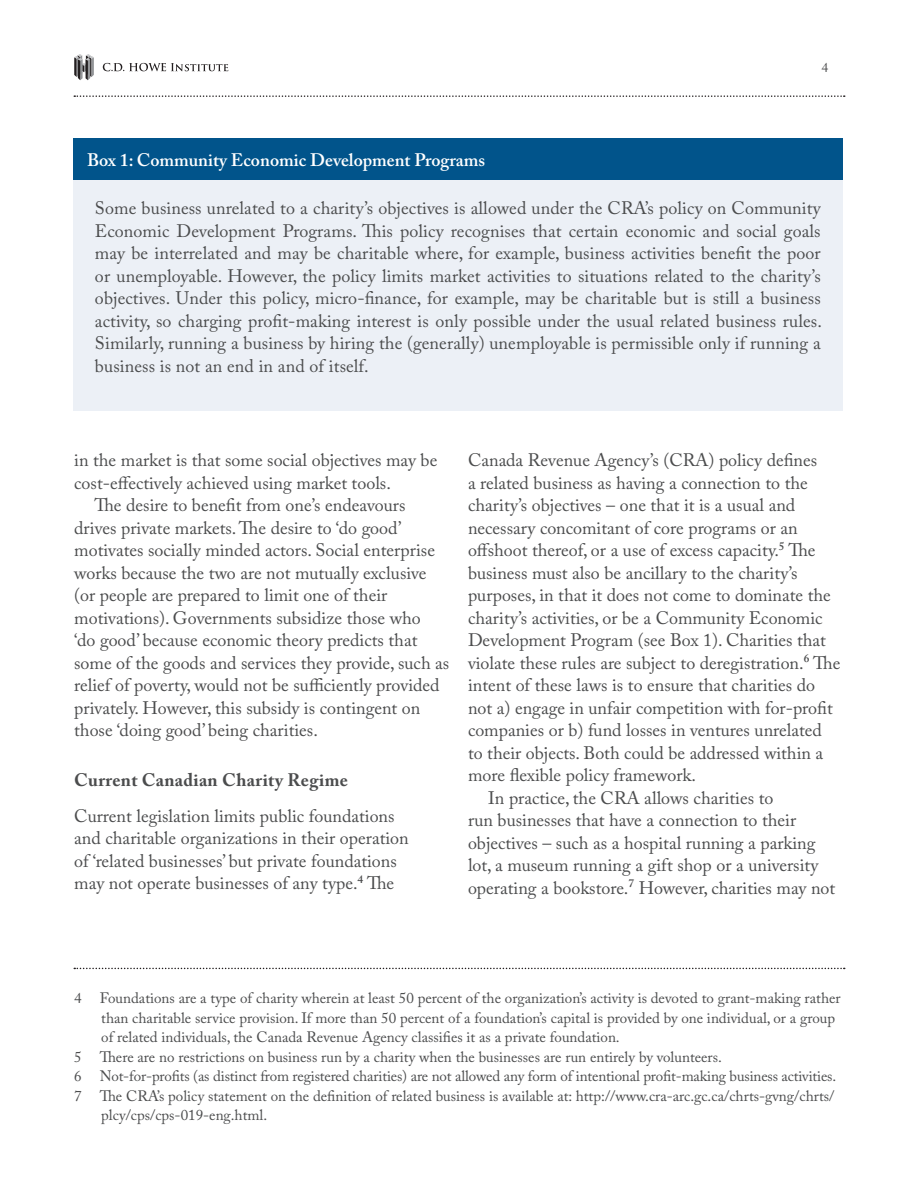
<style>
.page{position:relative;width:918px;height:1188px;background:#fff}
.page>*{position:absolute;margin:0;border:0;box-sizing:border-box;transform-origin:0 0}
.Body_Copy{font:18px/22.5px "Adobe Caslon Pro";color:#4b4c4d}
.Table_Header{font:600 18px "Adobe Caslon Pro";color:#fff}
.Level_Two_Head{font:700 18px "Adobe Caslon Pro";letter-spacing:.02em;color:#4b4c4d}
.foot_note_2{font:15px/19.5px "Adobe Caslon Pro";color:#4b4c4d}
.t1{font:13.5px "Adobe Caslon Pro";color:#4b4c4d}
</style>
<div class="page">
<svg style="left:74px;top:95px;width:771px;height:2px"></svg>
<svg style="left:74px;top:54px;width:20px;height:26px"></svg>
<svg style="left:103px;top:63px;width:125px;height:8px"></svg>
<svg style="left:74px;top:968px;width:771px;height:1px"></svg>
<div style="left:74px;top:138px;width:769px;height:42px;background:#01548b"></div>
<div style="left:74px;top:180px;width:769px;height:231px;background:#ecf0f6"></div>
<p class="t1" style="left:821px;top:59px;width:8px">4</p>
<p class="Table_Header" style="left:87px;top:149px;width:400px">Box 1: Community Economic Development Programs</p>
<p class="Body_Copy" style="left:95px;top:197px;width:728px;text-align:justify">Some business unrelated to a charity’s objectives is allowed under the CRA’s policy on Community Economic Development Programs. This policy recognises that certain economic and social goals may be interrelated and may be charitable where, for example, business activities benefit the poor or unemployable. However, the policy limits market activities to situations related to the charity’s objectives. Under this policy, micro-finance, for example, may be charitable but is still a business activity, so charging profit-making interest is only possible under the usual related business rules.<br>Similarly, running a business by hiring the (generally) unemployable is permissible only if running a business is not an end in and of itself.</p>
<p class="Body_Copy" style="left:74px;top:449px;width:365px">in the market is that some social objectives may be cost-effectively achieved using market tools.</p>
<p class="Body_Copy" style="left:74px;top:494px;width:377px;text-indent:20px">The desire to benefit from one’s endeavours drives private markets. The desire to ‘do good’ motivates socially minded actors. Social enterprise works because the two are not mutually exclusive (or people are prepared to limit one of their motivations). Governments subsidize those who<br>‘do good’ because economic theory predicts that some of the goods and services they provide, such as relief of poverty, would not be sufficiently provided privately. However, this subsidy is contingent on those ‘doing good’ being charities.</p>
<p class="Level_Two_Head" style="left:74px;top:769px;width:275px">Current Canadian Charity Regime</p>
<p class="Body_Copy" style="left:74px;top:804px;width:336px">Current legislation limits public foundations and charitable organizations in their operation of ‘related businesses’ but private foundations may not operate businesses of any type.<sup>4</sup> The</p>
<p class="Body_Copy" style="left:468px;top:449px;width:374px">Canada Revenue Agency’s (CRA) policy defines<br>a related business as having a connection to the charity’s objectives – one that it is a usual and necessary concomitant of core programs or an offshoot thereof, or a use of excess capacity.<sup>5</sup> The business must also be ancillary to the charity’s purposes, in that it does not come to dominate the charity’s activities, or be a Community Economic Development Program (see Box 1). Charities that violate these rules are subject to deregistration.<sup>6</sup> The intent of these laws is to ensure that charities do not a) engage in unfair competition with for-profit companies or b) fund losses in ventures unrelated to their objects. Both could be addressed within a more flexible policy framework.</p>
<p class="Body_Copy" style="left:468px;top:786px;width:369px;text-indent:20px">In practice, the CRA allows charities to<br>run businesses that have a connection to their objectives – such as a hospital running a parking lot, a museum running a gift shop or a university operating a bookstore.<sup>7</sup> However, charities may not</p>
<p class="foot_note_2" style="left:101px;top:988px;width:741px;text-indent:-27px">4 Foundations are a type of charity wherein at least 50 percent of the organization’s activity is devoted to grant-making rather than charitable service provision. If more than 50 percent of a foundation’s capital is provided by one individual, or a group of related individuals, the Canada Revenue Agency classifies it as a private foundation.</p>
<p class="foot_note_2" style="left:74px;top:1047px;width:649px">5 There are no restrictions on business run by a charity when the businesses are run entirely by volunteers.</p>
<p class="foot_note_2" style="left:74px;top:1066px;width:764px">6 Not-for-profits (as distinct from registered charities) are not allowed any form of intentional profit-making business activities.</p>
<p class="foot_note_2" style="left:101px;top:1086px;width:735px;text-indent:-27px">7 The CRA’s policy statement on the definition of related business is available at: http://www.cra-arc.gc.ca/chrts-gvng/chrts/ plcy/cps/cps-019-eng.html.</p>
</div>
